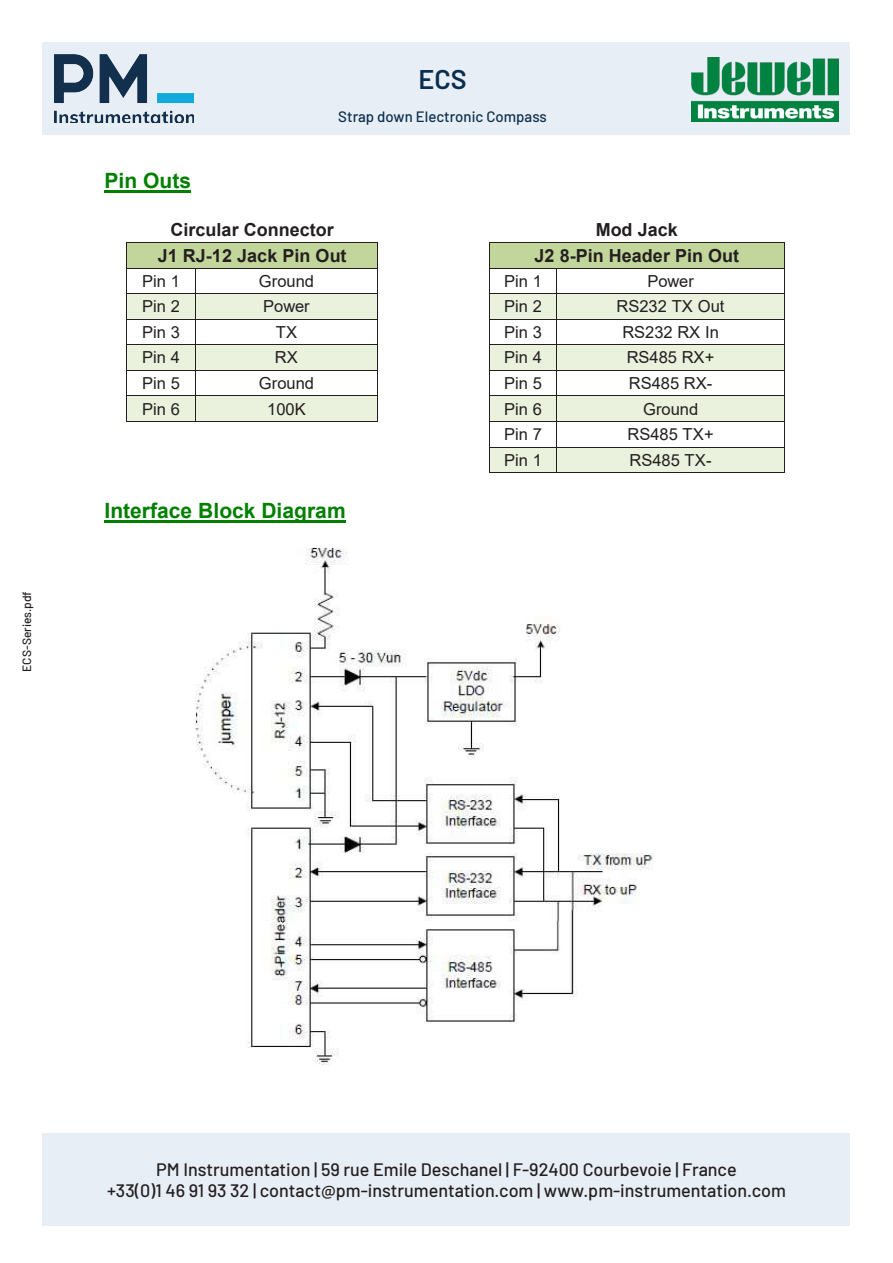
<style>
.page{position:relative;width:893px;height:1263px;background:#fff}
.page>*{position:absolute;margin:0;border:0;box-sizing:border-box;transform-origin:0 0}
.t1{font:600 27px "Barlow";color:#0a2f4e}
.t2{font:700 21px "Arial";color:#008000}
.t3{font:500 18px/21.6px "Barlow";color:#231f20;text-align:center}
.t4{font:700 18px "Arial";letter-spacing:.005em;color:#231f20}
.t5{font:16.5px "Arial";letter-spacing:-.005em;color:#231f20}
.t6{font:500 15px "Barlow";color:#0a2f4e}
.t7{font:500 12px "Barlow";color:#231f20}
</style>
<div class="page">
<div style="left:43px;top:43px;width:807px;height:92px;background:#e8eef5"></div>
<img style="left:54px;top:54px;width:140px;height:69px">
<div style="left:43px;top:1133px;width:807px;height:93px;background:#e8eef5"></div>
<img style="left:691px;top:57px;width:148px;height:65px">
<img style="left:195px;top:547px;width:459px;height:518px">
<hr style="left:104px;top:190px;width:87px;height:2px;background:#008000">
<div style="left:127px;top:243px;width:250px;height:25px;background:#c2d69b"></div>
<div style="left:490px;top:243px;width:294px;height:25px;background:#c2d69b"></div>
<hr style="left:128px;top:242px;width:249px;height:1px;background:#231f20">
<hr style="left:490px;top:242px;width:294px;height:1px;background:#231f20">
<hr style="left:127px;top:268px;width:68px;height:1px;background:#231f20">
<hr style="left:196px;top:268px;width:181px;height:1px;background:#231f20">
<hr style="left:490px;top:268px;width:66px;height:1px;background:#231f20">
<hr style="left:557px;top:268px;width:227px;height:1px;background:#231f20">
<div style="left:127px;top:294px;width:68px;height:25px;background:#eaf1dd"></div>
<div style="left:196px;top:294px;width:181px;height:25px;background:#eaf1dd"></div>
<div style="left:490px;top:294px;width:66px;height:25px;background:#eaf1dd"></div>
<div style="left:557px;top:294px;width:227px;height:25px;background:#eaf1dd"></div>
<hr style="left:127px;top:293px;width:68px;height:1px;background:#231f20">
<hr style="left:196px;top:293px;width:181px;height:1px;background:#231f20">
<hr style="left:490px;top:293px;width:66px;height:1px;background:#231f20">
<hr style="left:557px;top:293px;width:227px;height:1px;background:#231f20">
<hr style="left:127px;top:319px;width:68px;height:1px;background:#231f20">
<hr style="left:196px;top:319px;width:181px;height:1px;background:#231f20">
<hr style="left:490px;top:319px;width:66px;height:1px;background:#231f20">
<hr style="left:557px;top:319px;width:227px;height:1px;background:#231f20">
<div style="left:127px;top:345px;width:68px;height:25px;background:#eaf1dd"></div>
<div style="left:196px;top:345px;width:181px;height:25px;background:#eaf1dd"></div>
<div style="left:490px;top:345px;width:66px;height:25px;background:#eaf1dd"></div>
<div style="left:557px;top:345px;width:227px;height:25px;background:#eaf1dd"></div>
<hr style="left:127px;top:344px;width:68px;height:1px;background:#231f20">
<hr style="left:196px;top:344px;width:181px;height:1px;background:#231f20">
<hr style="left:490px;top:344px;width:66px;height:1px;background:#231f20">
<hr style="left:557px;top:344px;width:227px;height:1px;background:#231f20">
<hr style="left:127px;top:370px;width:68px;height:1px;background:#231f20">
<hr style="left:196px;top:370px;width:181px;height:1px;background:#231f20">
<hr style="left:490px;top:370px;width:66px;height:1px;background:#231f20">
<hr style="left:557px;top:370px;width:227px;height:1px;background:#231f20">
<div style="left:127px;top:396px;width:68px;height:25px;background:#eaf1dd"></div>
<div style="left:196px;top:396px;width:181px;height:25px;background:#eaf1dd"></div>
<div style="left:490px;top:396px;width:66px;height:25px;background:#eaf1dd"></div>
<div style="left:557px;top:396px;width:227px;height:25px;background:#eaf1dd"></div>
<hr style="left:127px;top:395px;width:68px;height:1px;background:#231f20">
<hr style="left:196px;top:395px;width:181px;height:1px;background:#231f20">
<hr style="left:490px;top:395px;width:66px;height:1px;background:#231f20">
<hr style="left:557px;top:395px;width:227px;height:1px;background:#231f20">
<svg style="left:126px;top:242px;width:2px;height:180px"></svg>
<hr style="left:128px;top:421px;width:67px;height:1px;background:#231f20">
<svg style="left:195px;top:268px;width:1px;height:154px"></svg>
<hr style="left:196px;top:421px;width:181px;height:1px;background:#231f20">
<svg style="left:377px;top:242px;width:1px;height:180px"></svg>
<hr style="left:490px;top:421px;width:66px;height:1px;background:#231f20">
<hr style="left:557px;top:421px;width:227px;height:1px;background:#231f20">
<div style="left:490px;top:447px;width:66px;height:25px;background:#eaf1dd"></div>
<div style="left:557px;top:447px;width:227px;height:25px;background:#eaf1dd"></div>
<hr style="left:490px;top:447px;width:66px;height:1px;background:#231f20">
<hr style="left:557px;top:447px;width:227px;height:1px;background:#231f20">
<svg style="left:489px;top:242px;width:1px;height:231px"></svg>
<hr style="left:490px;top:472px;width:66px;height:1px;background:#231f20">
<svg style="left:556px;top:268px;width:1px;height:205px"></svg>
<hr style="left:557px;top:472px;width:227px;height:1px;background:#231f20">
<svg style="left:784px;top:242px;width:1px;height:231px"></svg>
<hr style="left:104px;top:520px;width:242px;height:2px;background:#008000">
<p class="t7" style="left:18px;top:672px;width:82px;rotate:-90deg">ECS-Series.pdf</p>
<h1 class="t1" style="left:418px;top:63px;width:50px">ECS</h1>
<p class="t6" style="left:338px;top:105px;width:210px">Strap down Electronic Compass</p>
<p class="t2" style="left:104px;top:166px;width:88px">Pin Outs</p>
<p class="t4" style="left:171px;top:217px;width:165px">Circular Connector</p>
<p class="t4" style="left:596px;top:217px;width:84px">Mod Jack</p>
<p class="t4" style="left:158px;top:243px;width:190px">J1 RJ-12 Jack Pin Out</p>
<p class="t4" style="left:534px;top:243px;width:206px">J2 8-Pin Header Pin Out</p>
<p class="t5" style="left:142px;top:270px;width:39px">Pin 1</p>
<p class="t5" style="left:259px;top:270px;width:57px">Ground</p>
<p class="t5" style="left:504px;top:270px;width:39px">Pin 1</p>
<p class="t5" style="left:647px;top:270px;width:48px">Power</p>
<p class="t5" style="left:142px;top:295px;width:39px">Pin 2</p>
<p class="t5" style="left:263px;top:295px;width:48px">Power</p>
<p class="t5" style="left:504px;top:295px;width:39px">Pin 2</p>
<p class="t5" style="left:617px;top:295px;width:109px">RS232 TX Out</p>
<p class="t5" style="left:142px;top:321px;width:39px">Pin 3</p>
<p class="t5" style="left:276px;top:321px;width:23px">TX</p>
<p class="t5" style="left:504px;top:321px;width:39px">Pin 3</p>
<p class="t5" style="left:622px;top:321px;width:98px">RS232 RX In</p>
<p class="t5" style="left:142px;top:346px;width:39px">Pin 4</p>
<p class="t5" style="left:275px;top:346px;width:24px">RX</p>
<p class="t5" style="left:504px;top:346px;width:39px">Pin 4</p>
<p class="t5" style="left:627px;top:346px;width:89px">RS485 RX+</p>
<p class="t5" style="left:142px;top:372px;width:39px">Pin 5</p>
<p class="t5" style="left:259px;top:372px;width:57px">Ground</p>
<p class="t5" style="left:504px;top:372px;width:39px">Pin 5</p>
<p class="t5" style="left:629px;top:372px;width:85px">RS485 RX-</p>
<p class="t5" style="left:142px;top:397px;width:39px">Pin 6</p>
<p class="t5" style="left:267px;top:397px;width:40px">100K</p>
<p class="t5" style="left:504px;top:397px;width:39px">Pin 6</p>
<p class="t5" style="left:643px;top:397px;width:57px">Ground</p>
<p class="t5" style="left:504px;top:423px;width:39px">Pin 7</p>
<p class="t5" style="left:628px;top:423px;width:88px">RS485 TX+</p>
<p class="t5" style="left:504px;top:449px;width:39px">Pin 1</p>
<p class="t5" style="left:630px;top:449px;width:83px">RS485 TX-</p>
<p class="t2" style="left:104px;top:496px;width:243px">Interface Block Diagram</p>
<p class="t3" style="left:107px;top:1157px;width:680px">PM Instrumentation | 59 rue Emile Deschanel | F-92400 Courbevoie | France<br>+33(0)1 46 91 93 32 | contact@pm-instrumentation.com | www.pm-instrumentation.com</p>
</div>
